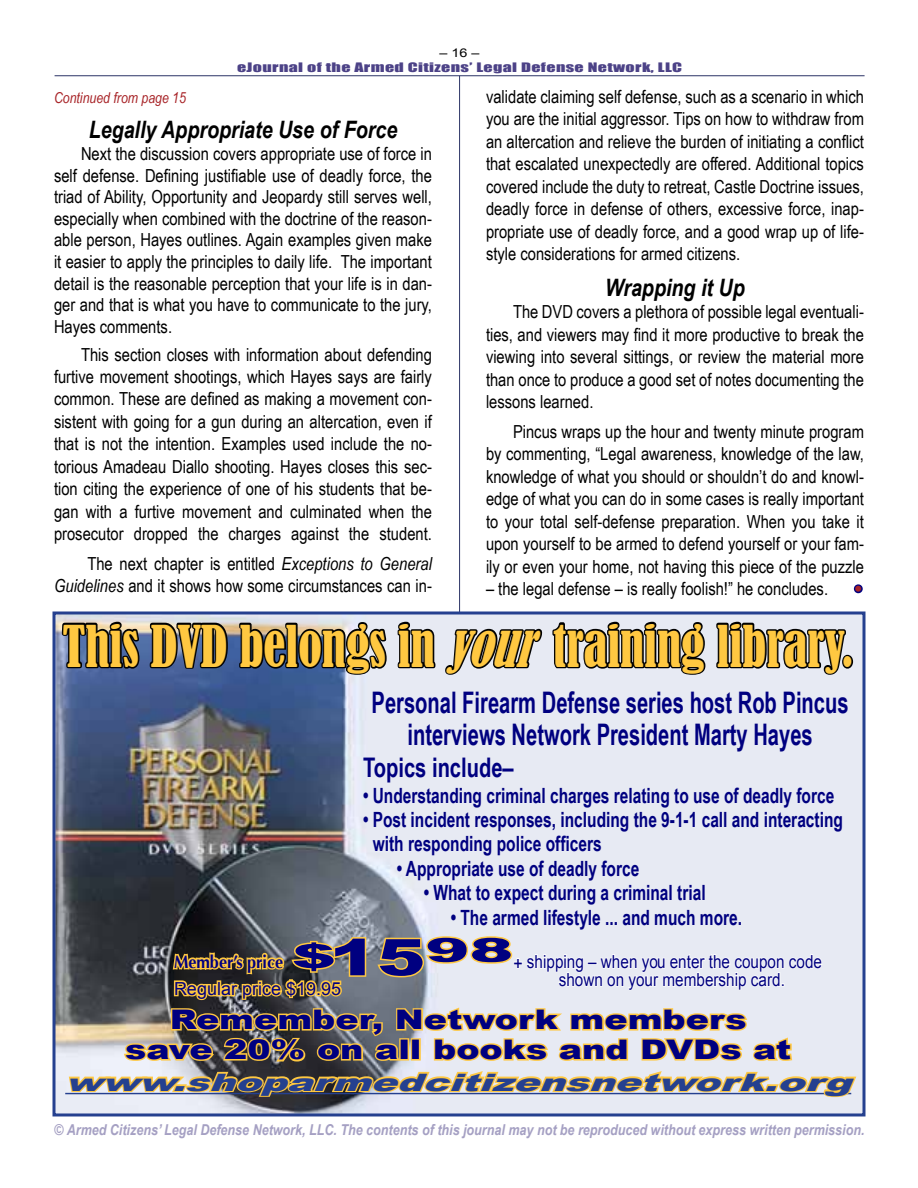
<style>
.page{position:relative;width:918px;height:1188px;background:#fff}
.page>*{position:absolute;margin:0;border:0;box-sizing:border-box;transform-origin:0 0}
.t1{font:condensed 54px "Bernard";color:#ffc841;scale:.91 1}
.t2{font:700 29.7px/32.4px "Arial Narrow";color:#000080;text-align:center;scale:.83 1}
.t3{font:900 27px/30px "Arial";color:#000080;text-align:center;scale:1.29 1}
.t4{font:700 27px "Arial Narrow";color:#000080;scale:.91 1}
.t5{font:italic 700 24px "Arial Narrow";color:#000}
.t6{font:italic 900 24px "Arial";color:#25408f;scale:1.62 1}
.t7{font:700 21px/24.3px "Arial Narrow";color:#000080;scale:.9 1}
.t8{font:18px/22.5px "Arial Narrow";color:#000;text-align:justify}
.t9{font:18px/18px "Arial";color:#000080;scale:.85 1}
.t10{font:18px "Arial";color:#000080}
.t11{font:900 18px "Arial";color:#a82428}
.t12{font:italic 700 15px "Arial Narrow";color:#a5a0c3}
.t13{font:italic 15px "Arial Narrow";color:#a82428}
.t14{font:12px "Impact";letter-spacing:.02em;color:#4c4287;scale:1.5 1}
.t15{font:12px "Arial";color:#000;scale:1.2 1}
.s1{font-style:italic}
.s2{font-family:"Optima";font-weight:700}
.s3{font-weight:900;font-size:33px}
.s4{font-weight:900;font-size:50.4px}
</style>
<div class="page">
<hr style="left:459px;top:76px;width:1px;height:1039px;background:#2c3466">
<hr style="left:55px;top:75px;width:810px;height:1px;background:#2c3466">
<svg style="left:853px;top:584px;width:10px;height:10px"></svg>
<img style="left:56px;top:615px;width:806px;height:497px">
<div style="left:52px;top:611px;width:814px;height:505px;border:3px solid #25408f"></div>
<hr style="left:65px;top:1093px;width:786px;height:1px;background:#25408f">
<img style="left:60px;top:620px;width:169px;height:139px">
<svg style="left:236px;top:620px;width:153px;height:57px;background:#565f70"></svg>
<svg style="left:396px;top:620px;width:148px;height:57px;background:#9ea0a6"></svg>
<svg style="left:551px;top:620px;width:156px;height:57px;background:#8b8d92"></svg>
<svg style="left:715px;top:611px;width:140px;height:66px;background:#9598a1"></svg>
<svg style="left:67px;top:893px;width:792px;height:206px;background:#bbb4a3"></svg>
<p class="t15" style="left:440px;top:47px;width:35px">– 16 –</p>
<p class="t14" style="left:237px;top:57px;width:298px">eJournal of the Armed Citizens’ Legal Defense Network, LLC</p>
<p class="t8" style="left:486px;top:85px;width:379px">validate claiming self defense, such as a scenario in which you are the initial aggressor. Tips on how to withdraw from an altercation and relieve the burden of initiating a conflict that escalated unexpectedly are offered. Additional topics covered include the duty to retreat, Castle Doctrine issues, deadly force in defense of others, excessive force, inap&shy;propriate use of deadly force, and a good wrap up of life&shy;style considerations for armed citizens.</p>
<h3 class="t5" style="left:605px;top:269px;width:141px">Wrapping it Up</h3>
<p class="t8" style="left:486px;top:300px;width:379px;text-indent:27px">The DVD covers a plethora of possible legal eventuali&shy;ties, and viewers may find it more productive to break the viewing into several sittings, or review the material more than once to produce a good set of notes documenting the lessons learned.</p>
<p class="t8" style="left:486px;top:419px;width:380px;text-indent:27px">Pincus wraps up the hour and twenty minute program by commenting, “Legal awareness, knowledge of the law, knowledge of what you should or shouldn’t do and knowl&shy;edge of what you can do in some cases is really important to your total self-defense preparation. When you take it upon yourself to be armed to defend yourself or your fam&shy;ily or even your home, not having this piece of the puzzle</p>
<p class="t8" style="left:486px;top:577px;width:344px">– the legal defense – is really foolish!” he concludes.</p>
<p class="t11" style="left:854px;top:576px;width:10px">•</p>
<h1 class="t1" style="left:62px;top:615px;width:871px">This DVD belongs in <span class="s1">YOUR</span> training library.</h1>
<h2 class="t2" style="left:372px;top:685px;width:576px">Personal Firearm Defense series host Rob Pincus interviews Network President Marty Hayes</h2>
<h3 class="t4" style="left:363px;top:748px;width:167px">Topics include–</h3>
<p class="t7" style="left:363px;top:782px;width:525px">• Understanding criminal charges relating to use of deadly force</p>
<p class="t7" style="left:373px;top:806px;width:524px;text-indent:-10px">• Post incident responses, including the 9-1-1 call and interacting with responding police officers</p>
<p class="t7" style="left:397px;top:855px;width:271px">• Appropriate use of deadly force</p>
<p class="t7" style="left:424px;top:879px;width:315px">• What to expect during a criminal trial</p>
<p class="t7" style="left:451px;top:904px;width:325px">• The armed lifestyle ... and much more.</p>
<p class="t9" style="left:559px;top:952px;width:311px;text-indent:-385px"><span class="s2">Member’s price</span> <span class="s3">$</span><span class="s4">15</span><sup>98</sup><span class="s2">+</span> shipping – when you enter the coupon code shown on your membership card.</p>
<p class="t13" style="left:54px;top:87px;width:133px">Continued from page 15</p>
<h3 class="t5" style="left:89px;top:112px;width:310px">Legally Appropriate Use of Force</h3>
<p class="t8" style="left:54px;top:142px;width:380px;line-height:21.6px;text-indent:27px">Next the discussion covers appropriate use of force in self defense. Defining justifiable use of deadly force, the triad of Ability, Opportunity and Jeopardy still serves well, especially when combined with the doctrine of the reason&shy;able person, Hayes outlines. Again examples given make it easier to apply the principles to daily life. The important detail is the reasonable perception that your life is in dan&shy;ger and that is what you have to communicate to the jury, Hayes comments.</p>
<p class="t8" style="left:54px;top:343px;width:380px;text-indent:27px">This section closes with information about defending furtive movement shootings, which Hayes says are fairly common. These are defined as making a movement con&shy;sistent with going for a gun during an altercation, even if that is not the intention. Examples used include the no&shy;torious Amadeau Diallo shooting. Hayes closes this sec&shy;tion citing the experience of one of his students that be&shy;gan with a furtive movement and culminated when the prosecutor dropped the charges against the student.</p>
<p class="t8" style="left:54px;top:551px;width:379px;text-align:right">The next chapter is entitled <span class="s1">Exceptions to General<br>Guidelines</span> and it shows how some circumstances can in-</p>
<p class="t10" style="left:174px;top:978px;width:169px">Regular price $19.95</p>
<h3 class="t3" style="left:125px;top:1004px;width:518px">Remember, Network members save 20% on all books and DVDs at</h3>
<h3 class="t6" style="left:65px;top:1065px;width:495px">www.shoparmedcitizensnetwork.org</h3>
<p class="t12" style="left:55px;top:1119px;width:812px">© Armed Citizens’ Legal Defense Network, LLC. The contents of this journal may not be reproduced without express written permission.</p>
</div>
